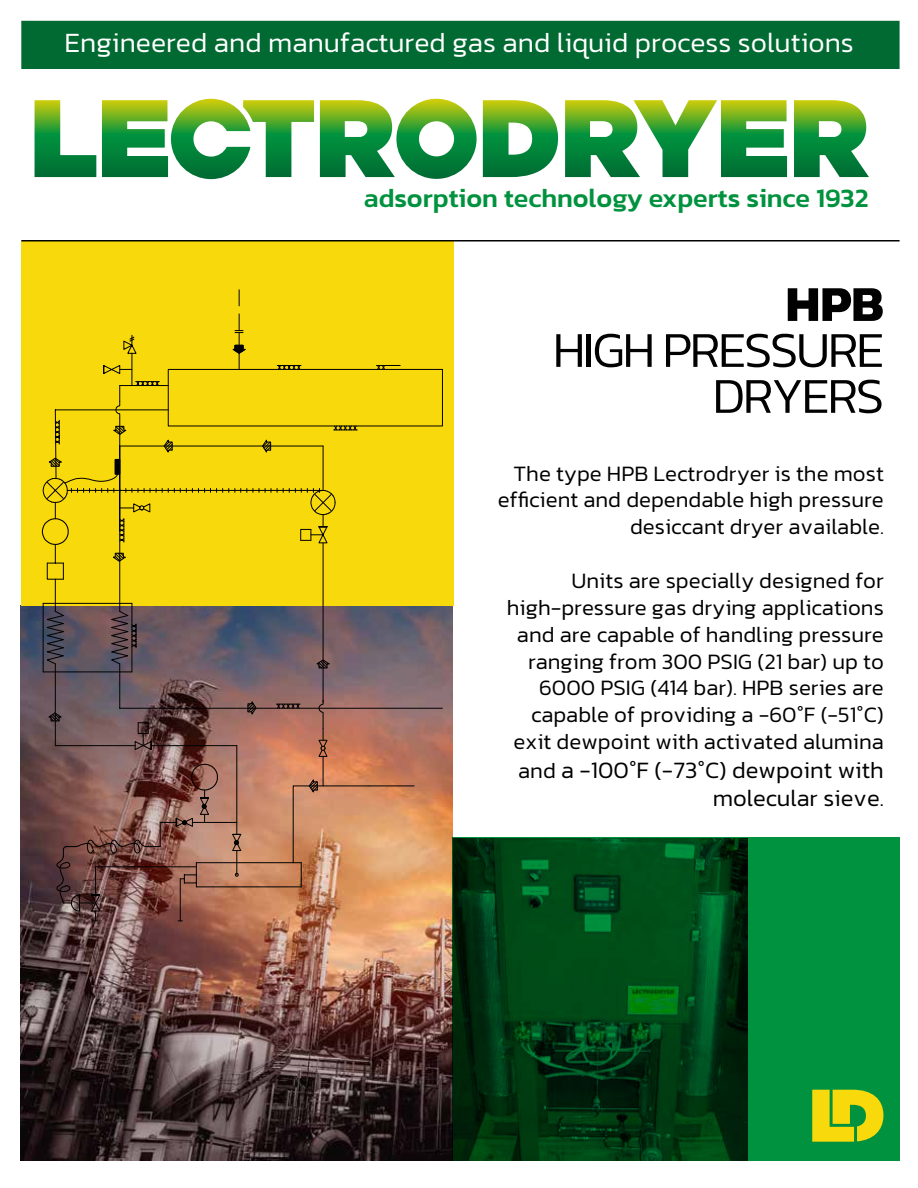
<style>
.page{position:relative;width:918px;height:1188px;background:#fff}
.page>*{position:absolute;margin:0;border:0;box-sizing:border-box;transform-origin:0 0}
.t1{font:300 50.7px/45.9px "Kanit";letter-spacing:-.045em;color:#020102;text-align:right}
.t2{font:700 50.7px "Kanit";color:#020102}
.t3{font:300 28.35px "Kanit";color:#fff}
.t4{font:500 27px "Kanit";color:#00923e}
.t5{font:300 23.85px/28.7px "Kanit";color:#020102;text-align:right}
.t6{font:300 22.35px/26.8px "Kanit";color:#020102;text-align:right}
.s1{font-size:22.35px}
</style>
<div class="page">
<img style="left:21px;top:605px;width:431px;height:556px">
<svg style="left:452px;top:837px;width:448px;height:324px;background:#005821"></svg>
<div style="left:21px;top:241px;width:433px;height:364px;background:#f8d90b"></div>
<svg style="left:320px;top:99px;width:157px;height:80px"></svg>
<svg style="left:35px;top:100px;width:61px;height:77px"></svg>
<svg style="left:102px;top:99px;width:212px;height:80px"></svg>
<svg style="left:794px;top:100px;width:75px;height:77px"></svg>
<svg style="left:483px;top:100px;width:75px;height:77px"></svg>
<svg style="left:565px;top:100px;width:222px;height:77px"></svg>
<div style="left:21px;top:21px;width:879px;height:48px;background:#006a32"></div>
<svg style="left:812px;top:1090px;width:71px;height:52px;background:#c1c916"></svg>
<hr style="left:21px;top:240px;width:879px;height:2px;background:#020102">
<div style="left:168px;top:369px;width:275px;height:57px;border:1px solid #020102"></div>
<hr style="left:120px;top:708px;width:322px;height:1px;background:#020102">
<hr style="left:370px;top:786px;width:44px;height:1px;background:#020102">
<svg style="left:376px;top:365px;width:24px;height:5px"></svg>
<svg style="left:239px;top:290px;width:1px;height:16px"></svg>
<img style="left:41px;top:314px;width:329px;height:608px">
<p class="t3" style="left:65px;top:23px;width:791px">Engineered and manufactured gas and liquid process solutions</p>
<p class="t4" style="left:364px;top:177px;width:506px">adsorption technology experts since 1932</p>
<h1 class="t2" style="left:785px;top:264px;width:100px">HPB</h1>
<h1 class="t1" style="left:553px;top:326px;width:333px">HIGH PRESSURE<br>DRYERS</h1>
<p class="t6" style="left:498px;top:459px;width:388px">The type HPB Lectrodryer is the most efficient and dependable high pressure desiccant dryer available.</p>
<p class="t6" style="left:507px;top:567px;width:379px">Units are specially designed for high-pressure gas drying applications and are capable of handling pressure ranging from 300 PSIG (21 bar) up to 6000 PSIG (414 bar). HPB series are capable of providing a -60°F (-51°C) exit dewpoint with activated alumina</p>
<p class="t5" style="left:518px;top:755px;width:367px"><span class="s1">and</span> a -100°F (-73°C) dewpoint with molecular sieve.</p>
</div>
